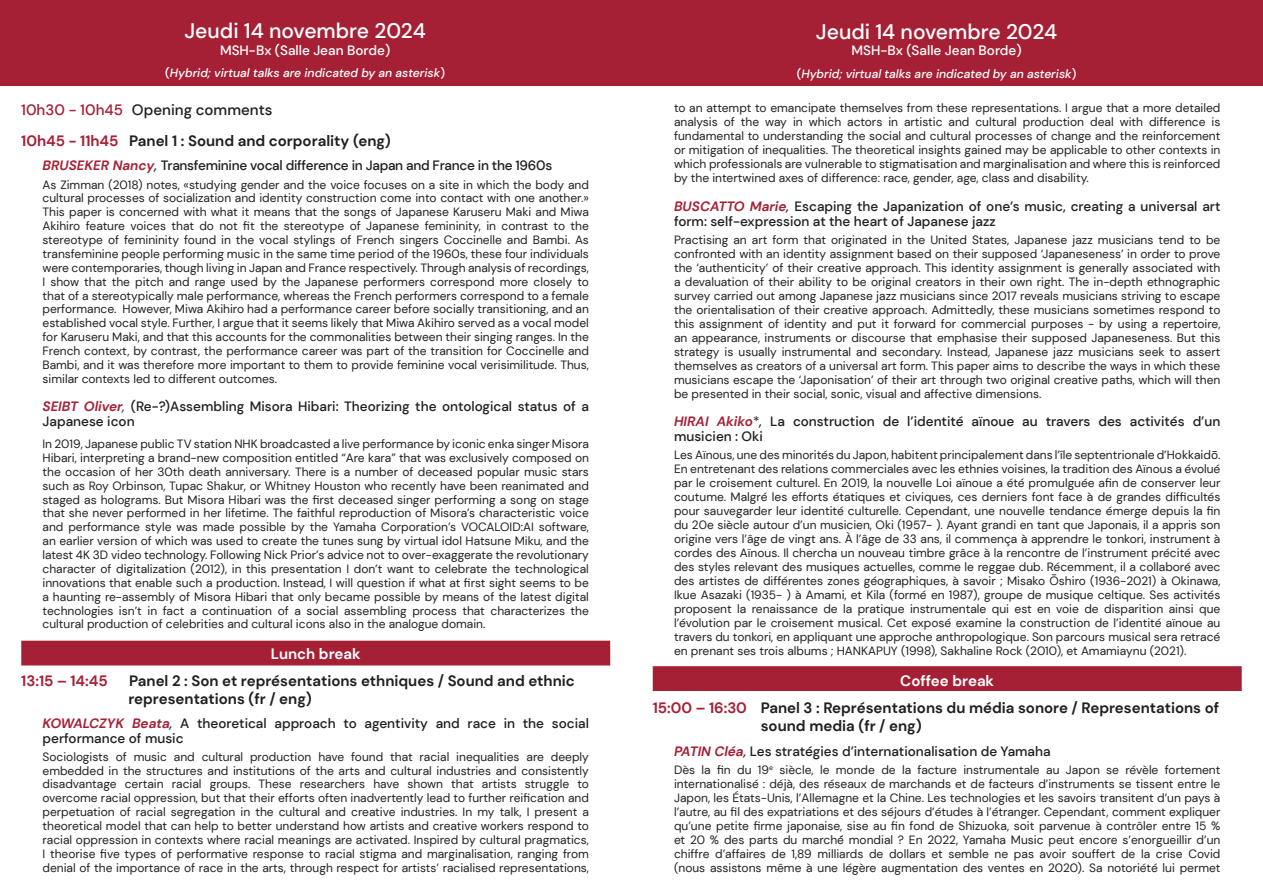
<style>
.page{position:relative;width:1263px;height:893px;background:#fff}
.page>*{position:absolute;margin:0;border:0;box-sizing:border-box;transform-origin:0 0}
.t1{font:500 21px "DM Sans";color:#fff}
.t2{font:700 15px/18px "DM Sans";color:#231f20}
.t3{font:500 15px "DM Sans";color:#231f20}
.t4{font:700 15px "DM Sans";color:#fff}
.t5{font:700 15px "DM Sans";color:#a62035}
.t6{font:500 13.5px/15px "DM Sans";color:#231f20}
.t7{font:500 13.5px "DM Sans";letter-spacing:-.02em;color:#231f20}
.t8{font:500 13.5px "DM Sans";color:#fff}
.t9{font:12px/14px "DM Sans";color:#231f20;text-align:justify}
.t10{font:italic 500 12px "DM Sans";color:#fff}
.s1{font-style:normal}
.s2{color:#a62035}
.s3{font-weight:700;font-style:italic;color:#a62035}
.s4{font-style:italic}
.s5{font-weight:400;font-style:italic}
.s6{font-weight:400}
</style>
<div class="page">
<div style="left:653px;top:666px;width:589px;height:25px;background:#a62035;border:2px solid #a62035"></div>
<div style="left:21px;top:641px;width:589px;height:24px;background:#a62035"></div>
<div style="left:0;top:0;width:1263px;height:86px;background:#a62035"></div>
<p class="t1" style="left:184px;top:18px;width:243px">Jeudi 14 novembre 2024</p>
<p class="t8" style="left:220px;top:41px;width:172px">MSH-Bx (Salle Jean Borde)</p>
<p class="t10" style="left:165px;top:66px;width:281px"><span class="s1">(</span>Hybrid; virtual talks are indicated by an asterisk<span class="s1">)</span></p>
<p class="t3" style="left:21px;top:100px;width:253px"><span class="s2">10h30 - 10h45</span> Opening comments</p>
<p class="t2" style="left:21px;top:131px;width:371px"><span class="s2">10h45 - 11h45</span> Panel 1 : Sound and corporality (eng)</p>
<p class="t7" style="left:43px;top:157px;width:511px"><span class="s3">BRUSEKER Nancy</span><span class="s4">,</span> Transfeminine vocal difference in Japan and France in the 1960s</p>
<p class="t9" style="left:43px;top:177px;width:548px">As Zimman (2018) notes, «studying gender and the voice focuses on a site in which the body and cultural processes of socialization and identity construction come into contact with one another.» This paper is concerned with what it means that the songs of Japanese Karuseru Maki and Miwa Akihiro feature voices that do not fit the stereotype of Japanese femininity, in contrast to the stereotype of femininity found in the vocal stylings of French singers Coccinelle and Bambi. As transfeminine people performing music in the same time period of the 1960s, these four individuals were contemporaries, though living in Japan and France respectively. Through analysis of recordings, I show that the pitch and range used by the Japanese performers correspond more closely to that of a stereotypically male performance, whereas the French performers correspond to a female performance. However, Miwa Akihiro had a performance career before socially transitioning, and an established vocal style. Further, I argue that it seems likely that Miwa Akihiro served as a vocal model for Karuseru Maki, and that this accounts for the commonalities between their singing ranges. In the French context, by contrast, the performance career was part of the transition for Coccinelle and Bambi, and it was therefore more important to them to provide feminine vocal verisimilitude. Thus, similar contexts led to different outcomes.</p>
<p class="t6" style="left:43px;top:398px;width:548px"><span class="s3">SEIBT Oliver</span><span class="s5">,</span> (Re-?)Assembling Misora Hibari: Theorizing the ontological status of a<br>Japanese icon</p>
<p class="t9" style="left:43px;top:437px;width:548px">In 2019, Japanese public TV station NHK broadcasted a live performance by iconic enka singer Misora Hibari, interpreting a brand-new composition entitled “Are kara” that was exclusively composed on the occasion of her 30th death anniversary. There is a number of deceased popular music stars such as Roy Orbinson, Tupac Shakur, or Whitney Houston who recently have been reanimated and staged as holograms. But Misora Hibari was the first deceased singer performing a song on stage that she never performed in her lifetime. The faithful reproduction of Misora’s characteristic voice and performance style was made possible by the Yamaha Corporation’s VOCALOID:AI software, an earlier version of which was used to create the tunes sung by virtual idol Hatsune Miku, and the latest 4K 3D video technology. Following Nick Prior’s advice not to over-exaggerate the revolutionary character of digitalization (2012), in this presentation I don’t want to celebrate the technological innovations that enable such a production. Instead, I will question if what at first sight seems to be a haunting re-assembly of Misora Hibari that only became possible by means of the latest digital technologies isn’t in fact a continuation of a social assembling process that characterizes the cultural production of celebrities and cultural icons also in the analogue domain.</p>
<p class="t4" style="left:271px;top:645px;width:91px">Lunch break</p>
<p class="t5" style="left:21px;top:671px;width:88px">13:15 – 14:45</p>
<p class="t2" style="left:128px;top:672px;width:448px">Panel 2 : Son et représentations ethniques / Sound and ethnic representations (fr / eng)</p>
<p class="t6" style="left:43px;top:715px;width:548px"><span class="s3">KOWALCZYK Beata</span><span class="s4">,</span> A theoretical approach to agentivity and race in the social performance of music</p>
<p class="t9" style="left:43px;top:750px;width:548px">Sociologists of music and cultural production have found that racial inequalities are deeply embedded in the structures and institutions of the arts and cultural industries and consistently disadvantage certain racial groups. These researchers have shown that artists struggle to overcome racial oppression, but that their efforts often inadvertently lead to further reification and perpetuation of racial segregation in the cultural and creative industries. In my talk, I present a theoretical model that can help to better understand how artists and creative workers respond to racial oppression in contexts where racial meanings are activated. Inspired by cultural pragmatics, I theorise five types of performative response to racial stigma and marginalisation, ranging from denial of the importance of race in the arts, through respect for artists’ racialised representations,</p>
<p class="t1" style="left:816px;top:19px;width:243px">Jeudi 14 novembre 2024</p>
<p class="t8" style="left:851px;top:42px;width:172px">MSH-Bx (Salle Jean Borde)</p>
<p class="t10" style="left:797px;top:67px;width:281px"><span class="s1">(</span>Hybrid; virtual talks are indicated by an asterisk<span class="s1">)</span></p>
<p class="t9" style="left:674px;top:101px;width:548px">to an attempt to emancipate themselves from these representations. I argue that a more detailed analysis of the way in which actors in artistic and cultural production deal with difference is fundamental to understanding the social and cultural processes of change and the reinforcement or mitigation of inequalities. The theoretical insights gained may be applicable to other contexts in which professionals are vulnerable to stigmatisation and marginalisation and where this is reinforced by the intertwined axes of difference: race, gender, age, class and disability.</p>
<p class="t6" style="left:674px;top:198px;width:548px"><span class="s3">BUSCATTO Marie</span><span class="s4">,</span> Escaping the Japanization of one’s music, creating a universal art form: self-expression at the heart of Japanese jazz</p>
<p class="t9" style="left:674px;top:233px;width:548px">Practising an art form that originated in the United States, Japanese jazz musicians tend to be confronted with an identity assignment based on their supposed ‘Japaneseness’ in order to prove the ‘authenticity’ of their creative approach. This identity assignment is generally associated with a devaluation of their ability to be original creators in their own right. The in-depth ethnographic survey carried out among Japanese jazz musicians since 2017 reveals musicians striving to escape the orientalisation of their creative approach. Admittedly, these musicians sometimes respond to this assignment of identity and put it forward for commercial purposes - by using a repertoire, an appearance, instruments or discourse that emphasise their supposed Japaneseness. But this strategy is usually instrumental and secondary. Instead, Japanese jazz musicians seek to assert themselves as creators of a universal art form. This paper aims to describe the ways in which these musicians escape the ‘Japonisation’ of their art through two original creative paths, which will then be presented in their social, sonic, visual and affective dimensions.</p>
<p class="t6" style="left:674px;top:414px;width:548px"><span class="s3">HIRAI Akiko</span><span class="s6">*</span><span class="s4">,</span> La construction de l’identité aïnoue au travers des activités d’un musicien : Oki</p>
<p class="t9" style="left:674px;top:448px;width:548px">Les Aïnous, une des minorités du Japon, habitent principalement dans l’île septentrionale d’Hokkaidō.<br>En entretenant des relations commerciales avec les ethnies voisines, la tradition des Aïnous a évolué par le croisement culturel. En 2019, la nouvelle Loi aïnoue a été promulguée afin de conserver leur coutume. Malgré les efforts étatiques et civiques, ces derniers font face à de grandes difficultés pour sauvegarder leur identité culturelle. Cependant, une nouvelle tendance émerge depuis la fin du 20e siècle autour d’un musicien, Oki (1957- ). Ayant grandi en tant que Japonais, il a appris son origine vers l’âge de vingt ans. À l’âge de 33 ans, il commença à apprendre le tonkori, instrument à cordes des Aïnous. Il chercha un nouveau timbre grâce à la rencontre de l’instrument précité avec des styles relevant des musiques actuelles, comme le reggae dub. Récemment, il a collaboré avec des artistes de différentes zones géographiques, à savoir ; Misako Ōshiro (1936-2021) à Okinawa, Ikue Asazaki (1935- ) à Amami, et Kila (formé en 1987), groupe de musique celtique. Ses activités proposent la renaissance de la pratique instrumentale qui est en voie de disparition ainsi que l’évolution par le croisement musical. Cet exposé examine la construction de l’identité aïnoue au travers du tonkori, en appliquant une approche anthropologique. Son parcours musical sera retracé en prenant ses trois albums ; HANKAPUY (1998), Sakhaline Rock (2010), et Amamiaynu (2021).</p>
<p class="t4" style="left:900px;top:671px;width:95px">Coffee break</p>
<p class="t2" style="left:761px;top:698px;width:460px;text-indent:-108px"><span class="s2">15:00 – 16:30</span> Panel 3 : Représentations du média sonore / Representations of sound media (fr / eng)</p>
<p class="t6" style="left:674px;top:743px;width:378px"><span class="s3">PATIN Cléa</span><span class="s4">,</span> Les stratégies d’internationalisation de Yamaha</p>
<p class="t9" style="left:674px;top:763px;width:548px">Dès la fin du 19<sup>e</sup> siècle, le monde de la facture instrumentale au Japon se révèle fortement internationalisé : déjà, des réseaux de marchands et de facteurs d’instruments se tissent entre le Japon, les États-Unis, l’Allemagne et la Chine. Les technologies et les savoirs transitent d’un pays à l’autre, au fil des expatriations et des séjours d’études à l’étranger. Cependant, comment expliquer qu’une petite firme japonaise, sise au fin fond de Shizuoka, soit parvenue à contrôler entre 15 % et 20 % des parts du marché́ mondial ? En 2022, Yamaha Music peut encore s’enorgueillir d’un chiffre d’affaires de 1,89 milliards de dollars et semble ne pas avoir souffert de la crise Covid (nous assistons même à une légère augmentation des ventes en 2020). Sa notoriété lui permet</p>
</div>
